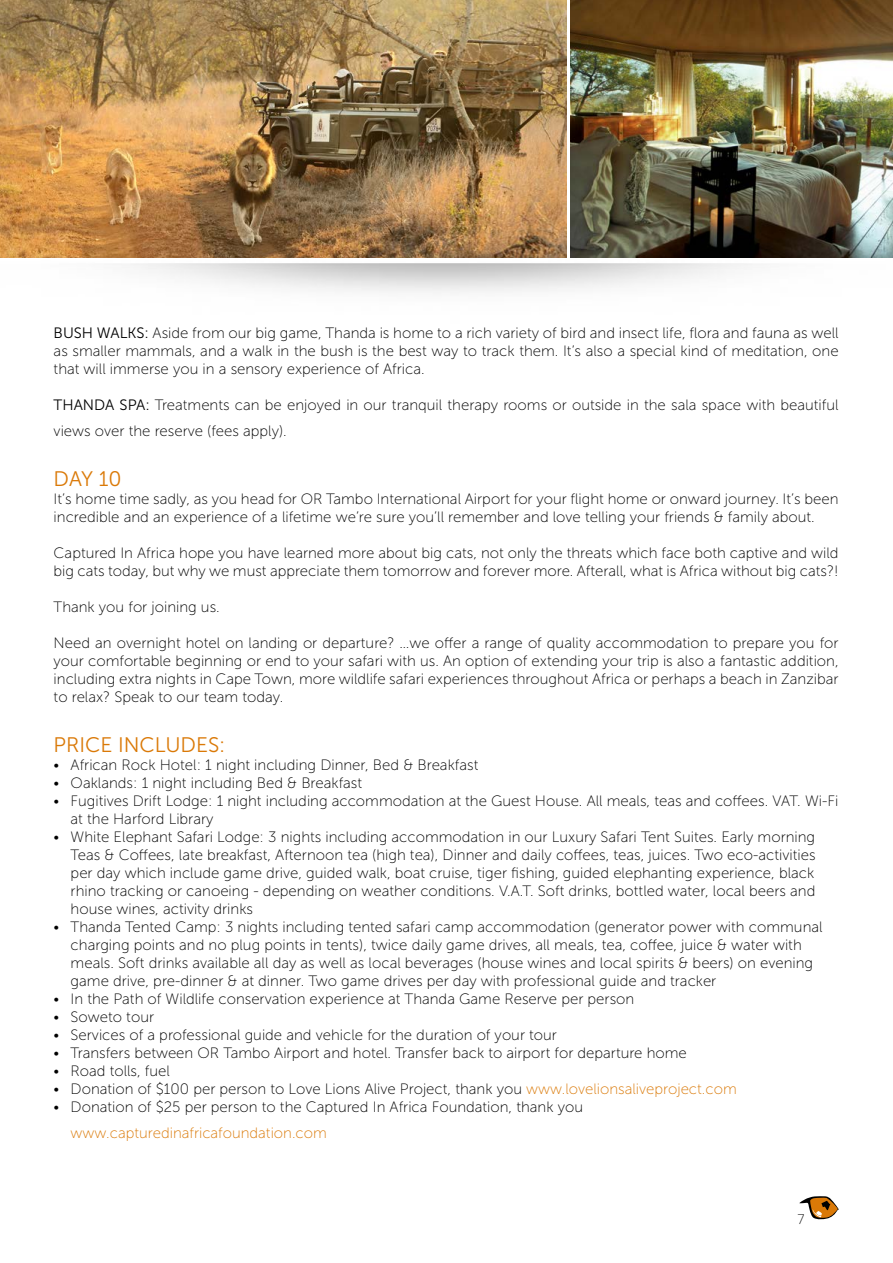
<style>
.page{position:relative;width:893px;height:1263px;background:#fff}
.page>*{position:absolute;margin:0;border:0;box-sizing:border-box;transform-origin:0 0}
.t1{font:21px "Museo Sans 300";color:#da7907}
.t2{font:15px/18px "Museo Sans 100";color:#000}
.t3{font:15px "Museo Sans 100";color:#da7907}
.t4{font:15px "Museo Sans 300";color:#000}
.t5{font:15px "Titillium Maps 26 L 1 wt";color:#000}
.s1{font-family:"Museo Sans 300"}
.s2{color:#da7907}
</style>
<div class="page">
<svg style="left:799px;top:1196px;width:40px;height:24px"></svg>
<img style="left:121px;top:253px;width:632px;height:40px">
<img style="left:0;top:0;width:566px;height:258px">
<img style="left:571px;top:0;width:322px;height:258px">
<p class="t4" style="left:54px;top:325px;width:20px">BUSH</p>
<p class="t4" style="left:97px;top:325px;width:23px">WALKS</p>
<p class="t2" style="left:54px;top:324px;width:786px;text-align:justify;text-indent:91px"><span class="s1">:</span> Aside from our big game, Thanda is home to a rich variety of bird and insect life, flora and fauna as well as smaller mammals, and a walk in the bush is the best way to track them. It’s also a special kind of meditation, one that will immerse you in a sensory experience of Africa.</p>
<p class="t4" style="left:54px;top:397px;width:20px">THANDA</p>
<p class="t2" style="left:54px;top:393px;width:786px;line-height:25.2px;text-indent:66px"><span class="s1">SPA:</span> Treatments can be enjoyed in our tranquil therapy rooms or outside in the sala space with beautiful views over the reserve (fees apply).</p>
<h1 class="t1" style="left:54px;top:467px;width:70px">DAY 10</h1>
<p class="t2" style="left:54px;top:490px;width:786px">It’s home time sadly, as you head for OR Tambo International Airport for your flight home or onward journey. It’s been incredible and an experience of a lifetime we’re sure you’ll remember and love telling your friends &amp; family about.</p>
<p class="t2" style="left:54px;top:544px;width:786px">Captured In Africa hope you have learned more about big cats, not only the threats which face both captive and wild big cats today, but why we must appreciate them tomorrow and forever more. Afterall, what is Africa without big cats?!</p>
<p class="t2" style="left:54px;top:598px;width:168px">Thank you for joining us.</p>
<p class="t2" style="left:54px;top:634px;width:786px;text-align:justify">Need an overnight hotel on landing or departure? …we offer a range of quality accommodation to prepare you for your comfortable beginning or end to your safari with us. An option of extending your trip is also a fantastic addition, including extra nights in Cape Town, more wildlife safari experiences throughout Africa or perhaps a beach in Zanzibar to relax? Speak to our team today.</p>
<h1 class="t1" style="left:54px;top:734px;width:25px">PRICE</h1>
<h1 class="t1" style="left:118px;top:734px;width:14px">INCLUDES</h1>
<h1 class="t1" style="left:219px;top:734px;width:8px">:</h1>
<p class="t2" style="left:54px;top:756px;width:426px">• African Rock Hotel: 1 night including Dinner, Bed &amp; Breakfast</p>
<p class="t2" style="left:54px;top:774px;width:310px">• Oaklands: 1 night including Bed &amp; Breakfast</p>
<p class="t2" style="left:71px;top:792px;width:769px;text-indent:-17px">• Fugitives Drift Lodge: 1 night including accommodation at the Guest House. All meals, teas and coffees. VAT. Wi-Fi at the Harford Library</p>
<p class="t2" style="left:71px;top:828px;width:746px;text-align:justify;text-indent:-17px">• White Elephant Safari Lodge: 3 nights including accommodation in our Luxury Safari Tent Suites. Early morning Teas &amp; Coffees, late breakfast, Afternoon tea (high tea), Dinner and daily coffees, teas, juices. Two eco-activities per day which include game drive, guided walk, boat cruise, tiger fishing, guided elephanting experience, black rhino tracking or canoeing - depending on weather conditions. V.A.T. Soft drinks, bottled water, local beers and house wines, activity drinks</p>
<p class="t2" style="left:71px;top:918px;width:753px;text-indent:-17px">• Thanda Tented Camp: 3 nights including tented safari camp accommodation (generator power with communal charging points and no plug points in tents), twice daily game drives, all meals, tea, coffee, juice &amp; water with meals. Soft drinks available all day as well as local beverages (house wines and local spirits &amp; beers) on evening game drive, pre-dinner &amp; at dinner. Two game drives per day with professional guide and tracker</p>
<p class="t2" style="left:54px;top:990px;width:582px">• In the Path of Wildlife conservation experience at Thanda Game Reserve per person</p>
<p class="t2" style="left:54px;top:1008px;width:102px">• Soweto tour</p>
<p class="t2" style="left:54px;top:1026px;width:505px">• Services of a professional guide and vehicle for the duration of your tour</p>
<p class="t2" style="left:54px;top:1044px;width:635px">• Transfers between OR Tambo Airport and hotel. Transfer back to airport for departure home</p>
<p class="t2" style="left:54px;top:1062px;width:118px">• Road tolls, fuel</p>
<p class="t2" style="left:54px;top:1080px;width:685px">• Donation of $100 per person to Love Lions Alive Project, thank you <span class="s2">www.lovelionsaliveproject.com</span></p>
<p class="t2" style="left:54px;top:1098px;width:531px">• Donation of $25 per person to the Captured In Africa Foundation, thank you</p>
<p class="t3" style="left:71px;top:1124px;width:258px">www.capturedinafricafoundation.com</p>
<p class="t5" style="left:797px;top:1208px;width:9px">7</p>
</div>
